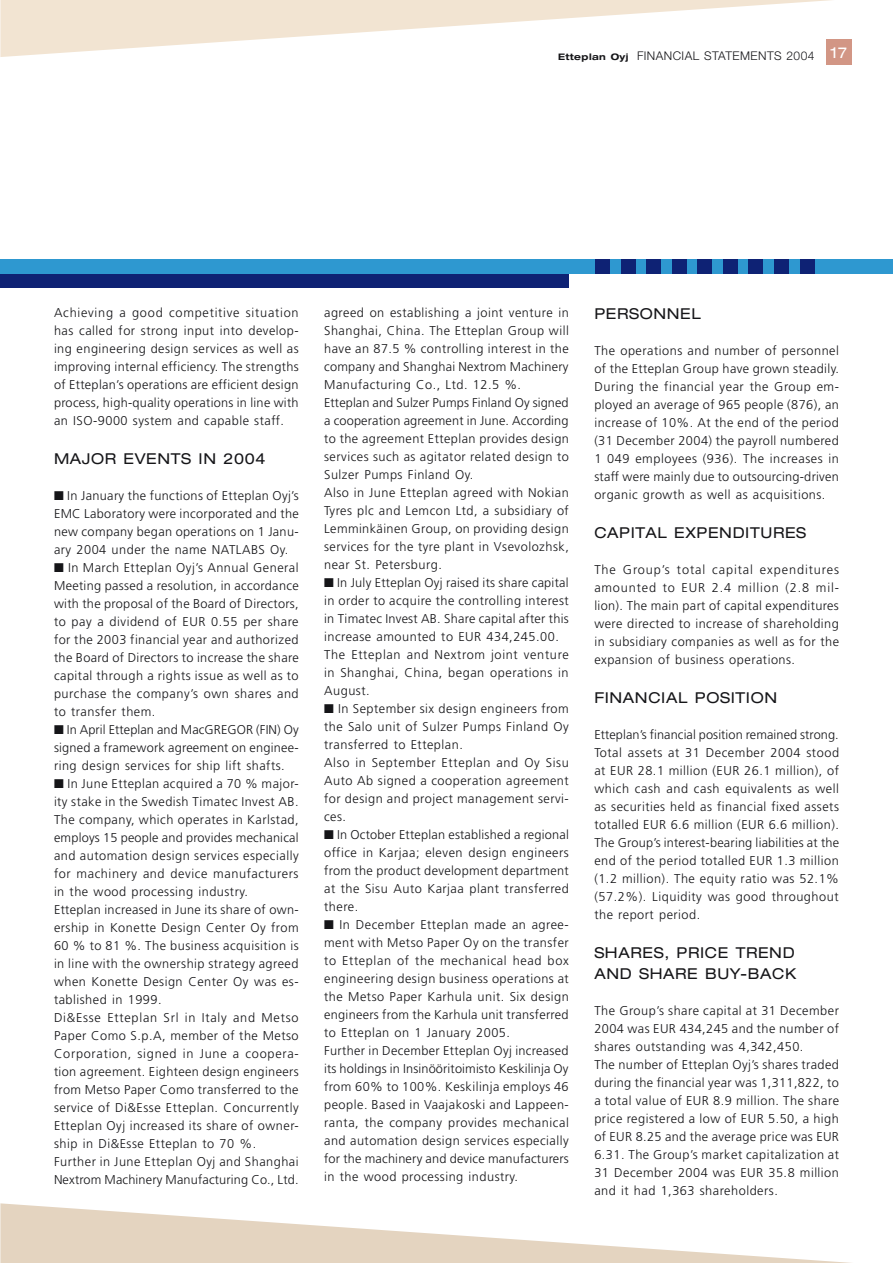
<style>
.page{position:relative;width:893px;height:1263px;background:#fff}
.page>*{position:absolute;margin:0;border:0;box-sizing:border-box;transform-origin:0 0}
.t1{font:expanded 15px/21px "Helvetica Neue";letter-spacing:.045em;color:#151518}
.t2{font:expanded 15px "Helvetica Neue";color:#fff}
.t3{font:300 12.75px/18px "Frutiger";letter-spacing:.04em;color:#151518;text-align:justify}
.t4{font:300 12px "Helvetica Neue";letter-spacing:.035em;color:#151518}
.s1{font-weight:700;font-stretch:expanded;font-size:9px}
</style>
<div class="page">
<div style="left:826px;top:39px;width:26px;height:26px;background:#d29685"></div>
<svg style="left:0;top:0;width:832px;height:57px"></svg>
<svg style="left:0;top:1203px;width:851px;height:60px"></svg>
<div style="left:0;top:274px;width:569px;height:14px;background:#0e2274"></div>
<div style="left:0;top:259px;width:893px;height:15px;background:#2e98d0"></div>
<div style="left:595px;top:259px;width:15px;height:15px;background:#0e2274"></div>
<div style="left:621px;top:259px;width:15px;height:15px;background:#0e2274"></div>
<div style="left:646px;top:259px;width:15px;height:15px;background:#0e2274"></div>
<div style="left:672px;top:259px;width:15px;height:15px;background:#0e2274"></div>
<div style="left:697px;top:259px;width:15px;height:15px;background:#0e2274"></div>
<div style="left:723px;top:259px;width:15px;height:15px;background:#0e2274"></div>
<div style="left:748px;top:259px;width:15px;height:15px;background:#0e2274"></div>
<div style="left:774px;top:259px;width:15px;height:15px;background:#0e2274"></div>
<div style="left:799px;top:259px;width:15px;height:15px;background:#0e2274"></div>
<p class="t4" style="left:558px;top:49px;width:258px"><span class="s1">Etteplan Oyj</span> FINANCIAL STATEMENTS 2004</p>
<p class="t2" style="left:831px;top:43px;width:18px">17</p>
<p class="t3" style="left:54px;top:304px;width:246px">Achieving a good competitive situation has called for strong input into develop&shy;ing engineering design services as well as improving internal efficiency. The strengths of Etteplan’s operations are efficient design process, high-quality operations in line with an ISO-9000 system and capable staff.</p>
<p class="t1" style="left:54px;top:448px;width:213px">MAJOR EVENTS IN 2004</p>
<p class="t3" style="left:54px;top:487px;width:246px">■ In January the functions of Etteplan Oyj’s EMC Laboratory were incorporated and the new company began operations on 1 Janu&shy;ary 2004 under the name NATLABS Oy.</p>
<p class="t3" style="left:54px;top:559px;width:246px">■ In March Etteplan Oyj’s Annual General Meeting passed a resolution, in accordance with the proposal of the Board of Directors, to pay a dividend of EUR 0.55 per share for the 2003 financial year and authorized the Board of Directors to increase the share capital through a rights issue as well as to purchase the company’s own shares and to transfer them.</p>
<p class="t3" style="left:54px;top:721px;width:246px">■ In April Etteplan and MacGREGOR (FIN) Oy signed a framework agreement on enginee&shy;ring design services for ship lift shafts.</p>
<p class="t3" style="left:54px;top:775px;width:246px;text-align:left">■ In June Etteplan acquired a 70 % major&shy;ity stake in the Swedish Timatec Invest AB.<br>The company, which operates in Karlstad, employs 15 people and provides mechanical and automation design services especially for machinery and device manufacturers in the wood processing industry.<br>Etteplan increased in June its share of own&shy;ership in Konette Design Center Oy from 60 % to 81 %. The business acquisition is in line with the ownership strategy agreed when Konette Design Center Oy was es&shy;tablished in 1999.<br>Di&amp;Esse Etteplan Srl in Italy and Metso Paper Como S.p.A, member of the Metso Corporation, signed in June a coopera&shy;tion agreement. Eighteen design engineers from Metso Paper Como transferred to the service of Di&amp;Esse Etteplan. Concurrently Etteplan Oyj increased its share of owner&shy;ship in Di&amp;Esse Etteplan to 70 %.<br>Further in June Etteplan Oyj and Shanghai Nextrom Machinery Manufacturing Co., Ltd.</p>
<p class="t3" style="left:324px;top:304px;width:246px;text-align:left">agreed on establishing a joint venture in Shanghai, China. The Etteplan Group will have an 87.5 % controlling interest in the company and Shanghai Nextrom Machinery Manufacturing Co., Ltd. 12.5 %.<br>Etteplan and Sulzer Pumps Finland Oy signed a cooperation agreement in June. According to the agreement Etteplan provides design services such as agitator related design to Sulzer Pumps Finland Oy.<br>Also in June Etteplan agreed with Nokian Tyres plc and Lemcon Ltd, a subsidiary of Lemminkäinen Group, on providing design services for the tyre plant in Vsevolozhsk, near St. Petersburg.</p>
<p class="t3" style="left:324px;top:574px;width:246px;text-align:left">■ In July Etteplan Oyj raised its share capital in order to acquire the controlling interest in Timatec Invest AB. Share capital after this increase amounted to EUR 434,245.00.<br>The Etteplan and Nextrom joint venture in Shanghai, China, began operations in August.</p>
<p class="t3" style="left:324px;top:700px;width:246px;text-align:left">■ In September six design engineers from the Salo unit of Sulzer Pumps Finland Oy transferred to Etteplan.<br>Also in September Etteplan and Oy Sisu<br>Auto Ab signed a cooperation agreement for design and project management servi&shy;ces.</p>
<p class="t3" style="left:324px;top:826px;width:246px">■ In October Etteplan established a regional office in Karjaa; eleven design engineers from the product development department at the Sisu Auto Karjaa plant transferred there.</p>
<p class="t3" style="left:324px;top:916px;width:246px;text-align:left">■ In December Etteplan made an agree&shy;ment with Metso Paper Oy on the transfer to Etteplan of the mechanical head box engineering design business operations at the Metso Paper Karhula unit. Six design engineers from the Karhula unit transferred to Etteplan on 1 January 2005.<br>Further in December Etteplan Oyj increased its holdings in Insinööritoimisto Keskilinja Oy from 60% to 100%. Keskilinja employs 46 people. Based in Vaajakoski and Lappeen&shy;ranta, the company provides mechanical and automation design services especially for the machinery and device manufacturers in the wood processing industry.</p>
<p class="t1" style="left:594px;top:303px;width:108px">PERSONNEL</p>
<p class="t3" style="left:594px;top:342px;width:246px">The operations and number of personnel of the Etteplan Group have grown steadily.<br>During the financial year the Group em&shy;ployed an average of 965 people (876), an increase of 10%. At the end of the period (31 December 2004) the payroll numbered 1 049 employees (936). The increases in staff were mainly due to outsourcing-driven organic growth as well as acquisitions.</p>
<p class="t1" style="left:594px;top:522px;width:213px">CAPITAL EXPENDITURES</p>
<p class="t3" style="left:594px;top:561px;width:246px">The Group’s total capital expenditures amounted to EUR 2.4 million (2.8 mil&shy;lion). The main part of capital expenditures were directed to increase of shareholding in subsidiary companies as well as for the expansion of business operations.</p>
<p class="t1" style="left:594px;top:687px;width:184px">FINANCIAL POSITION</p>
<p class="t3" style="left:594px;top:726px;width:246px">Etteplan’s financial position remained strong.<br>Total assets at 31 December 2004 stood at EUR 28.1 million (EUR 26.1 million), of which cash and cash equivalents as well as securities held as financial fixed assets totalled EUR 6.6 million (EUR 6.6 million).<br>The Group’s interest-bearing liabilities at the end of the period totalled EUR 1.3 million (1.2 million). The equity ratio was 52.1% (57.2%). Liquidity was good throughout the report period.</p>
<p class="t1" style="left:594px;top:942px;width:204px">SHARES, PRICE TREND<br>AND SHARE BUY-BACK</p>
<p class="t3" style="left:594px;top:1002px;width:246px;text-align:left">The Group’s share capital at 31 December 2004 was EUR 434,245 and the number of shares outstanding was 4,342,450.<br>The number of Etteplan Oyj’s shares traded during the financial year was 1,311,822, to a total value of EUR 8.9 million. The share price registered a low of EUR 5.50, a high of EUR 8.25 and the average price was EUR 6.31. The Group’s market capitalization at 31 December 2004 was EUR 35.8 million and it had 1,363 shareholders.</p>
</div>
